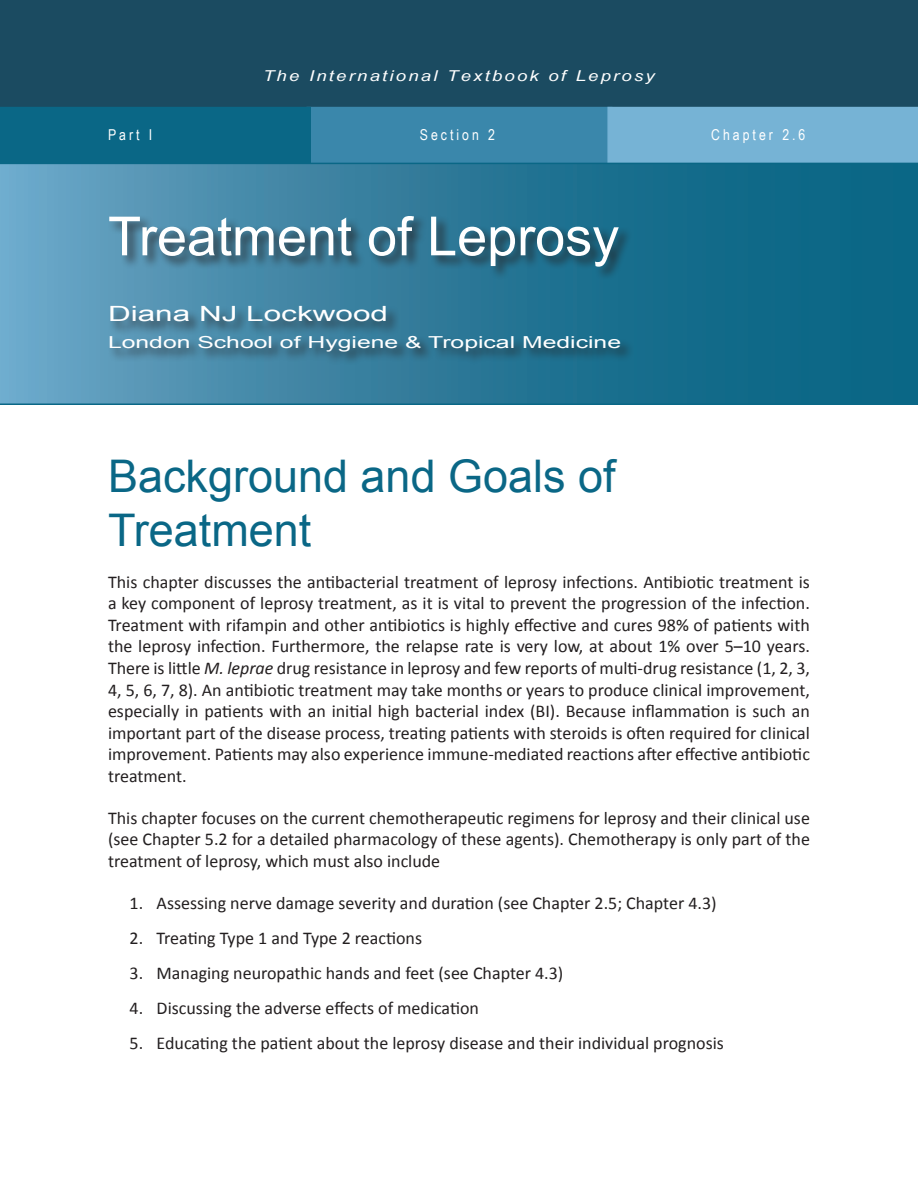
<style>
.page{position:relative;width:918px;height:1188px;background:#fff}
.page>*{position:absolute;margin:0;border:0;box-sizing:border-box;transform-origin:0 0}
.t1{font:54px "Arial";color:#fff}
.Heading_1{font:45px/54px "Arial";color:#0a6786}
.Author{font:21px "Arial";color:#fff;scale:1.5 1}
.Body_Text{font:18px/21.6px "Calibri";color:#231f20;text-align:justify}
.Numbered_List{font:18px "Calibri";color:#231f20}
.Affiliation{font:16.5px "Arial";color:#fff;scale:1.5 1}
.t2{font:italic 15px "Arial Narrow";letter-spacing:.1em;color:#fff;scale:1.5 1}
.t3{font:15px "Arial Narrow";letter-spacing:.2em;color:#fff}
.s1{font-style:italic}
</style>
<div class="page">
<div style="left:0;top:0;width:918px;height:107px;background:#1b4b61"></div>
<div style="left:306px;top:107px;width:306px;height:56px;background:#3a87ab;border:2px solid #3a87ab"></div>
<div style="left:0;top:107px;width:311px;height:56px;background:#0a6786"></div>
<div style="left:607px;top:107px;width:311px;height:56px;background:#76b3d5"></div>
<svg style="left:0;top:163px;width:918px;height:242px"></svg>
<div style="left:108px;top:215px;width:527px;height:151px;background:#231f20;opacity:.75"></div>
<p class="t2" style="left:263px;top:65px;width:263px">The International Textbook of Leprosy</p>
<p class="t3" style="left:108px;top:124px;width:46px">Part I</p>
<p class="t3" style="left:420px;top:124px;width:77px">Section 2</p>
<p class="t3" style="left:711px;top:124px;width:96px">Chapter 2.6</p>
<p class="t1" style="left:108px;top:201px;width:513px">Treatment of Leprosy</p>
<p class="Author" style="left:108px;top:300px;width:188px">Diana NJ Lockwood</p>
<p class="Affiliation" style="left:108px;top:331px;width:344px">London School of Hygiene &amp; Tropical Medicine</p>
<p class="Heading_1" style="left:108px;top:449px;width:509px">Background and Goals of<br>Treatment</p>
<p class="Body_Text" style="left:108px;top:570px;width:703px">This chapter discusses the antibacterial treatment of leprosy infections. Antibiotic treatment is a key component of leprosy treatment, as it is vital to prevent the progression of the infection.<br>Treatment with rifampin and other antibiotics is highly effective and cures 98% of patients with the leprosy infection. Furthermore, the relapse rate is very low, at about 1% over 5–10 years.<br>There is little <span class="s1">M. leprae</span> drug resistance in leprosy and few reports of multi-drug resistance (1, 2, 3, 4, 5, 6, 7, 8). An antibiotic treatment may take months or years to produce clinical improvement, especially in patients with an initial high bacterial index (BI). Because inflammation is such an important part of the disease process, treating patients with steroids is often required for clinical improvement. Patients may also experience immune-mediated reactions after effective antibiotic treatment.</p>
<p class="Body_Text" style="left:108px;top:806px;width:704px">This chapter focuses on the current chemotherapeutic regimens for leprosy and their clinical use (see Chapter 5.2 for a detailed pharmacology of these agents). Chemotherapy is only part of the treatment of leprosy, which must also include</p>
<p class="Numbered_List" style="left:130px;top:892px;width:589px">1. Assessing nerve damage severity and duration (see Chapter 2.5; Chapter 4.3)</p>
<p class="Numbered_List" style="left:130px;top:927px;width:294px">2. Treating Type 1 and Type 2 reactions</p>
<p class="Numbered_List" style="left:130px;top:962px;width:435px">3. Managing neuropathic hands and feet (see Chapter 4.3)</p>
<p class="Numbered_List" style="left:130px;top:997px;width:351px">4. Discussing the adverse effects of medication</p>
<p class="Numbered_List" style="left:130px;top:1032px;width:596px">5. Educating the patient about the leprosy disease and their individual prognosis</p>
</div>
